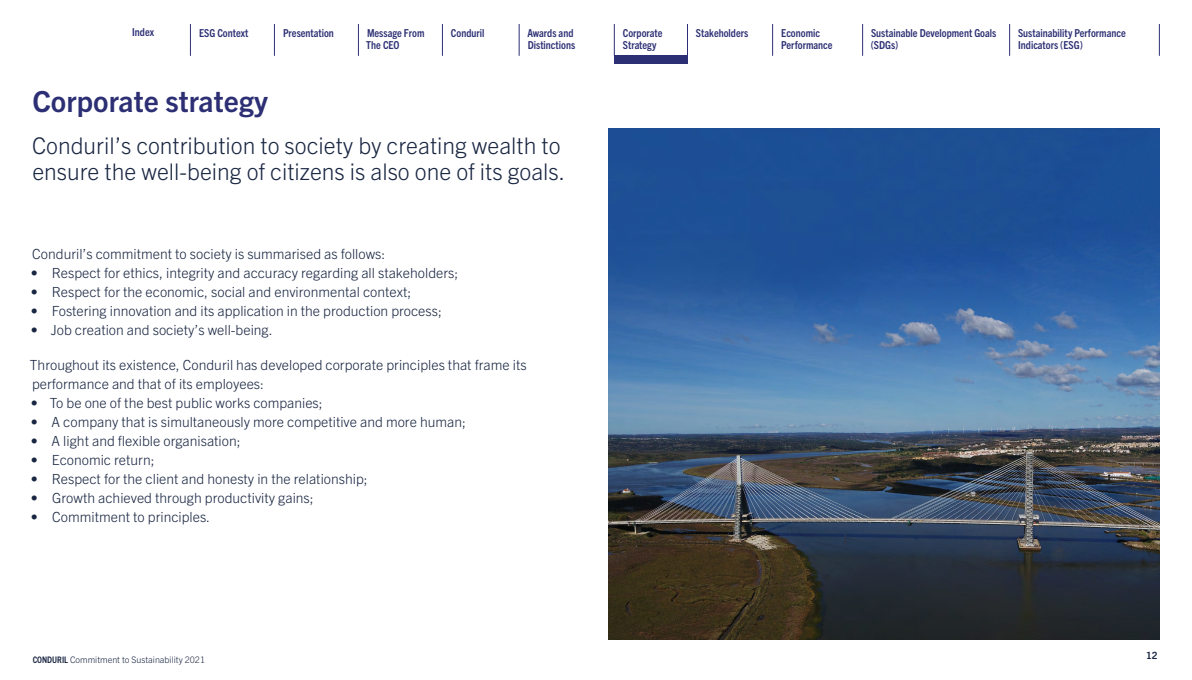
<style>
.page{position:relative;width:1192px;height:680px;background:#fff}
.page>*{position:absolute;margin:0;border:0;box-sizing:border-box;transform-origin:0 0}
.t1{font:700 29px "Trade Gothic Next LT Pro";color:#2c2f74}
.t2{font:300 23px/26px "Trade Gothic Next LT Pro";color:#192642}
.t3{font:300 14px/19px "Trade Gothic Next LT Pro";color:#192642}
.t4{font:700 condensed 11px/12px "Trade Gothic Next LT Pro";color:#2c2f74}
.t5{font:700 10px "Trade Gothic Next LT Pro";color:#192642}
.t6{font:300 9px "Trade Gothic Next LT Pro";color:#192642}
.s1{font-weight:700;font-stretch:condensed}
</style>
<div class="page">
<div style="left:614px;top:56px;width:74px;height:8px;background:#2c2f74"></div>
<img style="left:608px;top:128px;width:552px;height:512px">
<hr style="left:274px;top:24px;width:1px;height:32px;background:#2c2f74">
<hr style="left:358px;top:24px;width:1px;height:32px;background:#2c2f74">
<hr style="left:442px;top:24px;width:1px;height:32px;background:#2c2f74">
<hr style="left:519px;top:24px;width:1px;height:32px;background:#2c2f74">
<hr style="left:614px;top:24px;width:1px;height:32px;background:#2c2f74">
<hr style="left:687px;top:24px;width:1px;height:32px;background:#2c2f74">
<hr style="left:772px;top:24px;width:1px;height:32px;background:#2c2f74">
<hr style="left:190px;top:24px;width:1px;height:32px;background:#2c2f74">
<hr style="left:1159px;top:24px;width:1px;height:32px;background:#2c2f74">
<hr style="left:862px;top:24px;width:1px;height:32px;background:#2c2f74">
<hr style="left:1009px;top:24px;width:1px;height:32px;background:#2c2f74">
<p class="t4" style="left:132px;top:25px;width:23px">Index</p>
<p class="t4" style="left:199px;top:26px;width:51px">ESG Context</p>
<p class="t4" style="left:283px;top:26px;width:52px">Presentation</p>
<p class="t4" style="left:366px;top:26px;width:60px">Message From<br>The CEO</p>
<p class="t4" style="left:451px;top:26px;width:35px">Conduril</p>
<p class="t4" style="left:527px;top:26px;width:49px">Awards and<br>Distinctions</p>
<p class="t4" style="left:623px;top:26px;width:41px">Corporate<br>Strategy</p>
<p class="t4" style="left:696px;top:26px;width:54px">Stakeholders</p>
<p class="t4" style="left:781px;top:26px;width:53px">Economic<br>Performance</p>
<p class="t4" style="left:871px;top:26px;width:127px">Sustainable Development Goals (SDGs)</p>
<p class="t4" style="left:1018px;top:26px;width:109px">Sustainability Performance<br>Indicators (ESG)</p>
<h1 class="t1" style="left:32px;top:81px;width:237px">Corporate strategy</h1>
<h2 class="t2" style="left:32px;top:131px;width:535px">Conduril’s contribution to society by creating wealth to ensure the well-being of citizens is also one of its goals.</h2>
<p class="t3" style="left:32px;top:243px;width:355px">Conduril’s commitment to society is summarised as follows:</p>
<p class="t3" style="left:31px;top:262px;width:429px">• Respect for ethics, integrity and accuracy regarding all stakeholders;</p>
<p class="t3" style="left:31px;top:281px;width:382px">• Respect for the economic, social and environmental context;</p>
<p class="t3" style="left:31px;top:300px;width:413px">• Fostering innovation and its application in the production process;</p>
<p class="t3" style="left:31px;top:319px;width:243px">• Job creation and society’s well-being.</p>
<p class="t3" style="left:30px;top:354px;width:498px">Throughout its existence, Conduril has developed corporate principles that frame its performance and that of its employees:</p>
<p class="t3" style="left:31px;top:392px;width:294px">• To be one of the best public works companies;</p>
<p class="t3" style="left:31px;top:411px;width:437px">• A company that is simultaneously more competitive and more human;</p>
<p class="t3" style="left:31px;top:430px;width:211px">• A light and flexible organisation;</p>
<p class="t3" style="left:31px;top:449px;width:125px">• Economic return;</p>
<p class="t3" style="left:31px;top:468px;width:339px">• Respect for the client and honesty in the relationship;</p>
<p class="t3" style="left:31px;top:487px;width:284px">• Growth achieved through productivity gains;</p>
<p class="t3" style="left:31px;top:506px;width:181px">• Commitment to principles.</p>
<p class="t6" style="left:33px;top:653px;width:174px"><span class="s1">CONDURIL</span> Commitment to Sustainability 2021</p>
<p class="t5" style="left:1146px;top:648px;width:13px">12</p>
</div>
